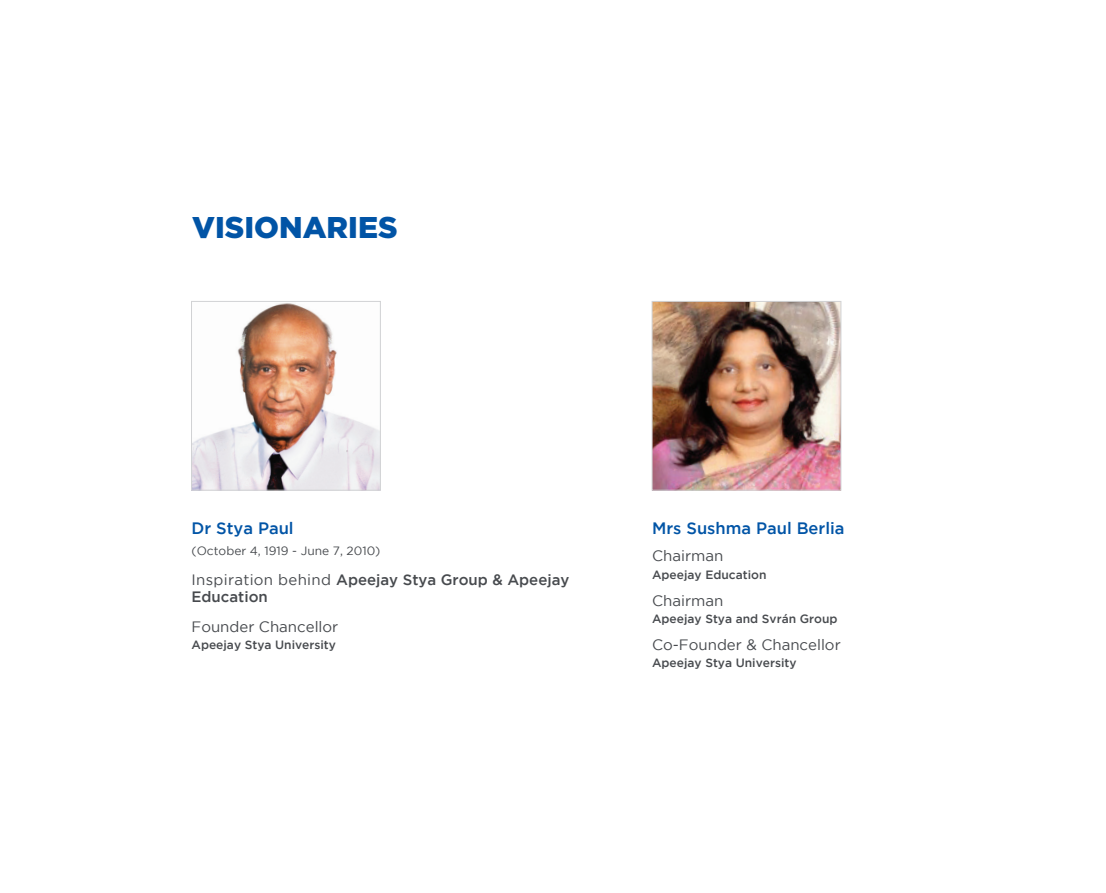
<style>
.page{position:relative;width:1106px;height:893px;background:#fff}
.page>*{position:absolute;margin:0;border:0;box-sizing:border-box;transform-origin:0 0}
.t1{font:900 30px "Gotham";color:#0154a6}
.t2{font:500 16.5px "Gotham";color:#0154a6}
.t3{font:15px "Gotham";color:#474a4e}
.t4{font:500 15px/17.4px "Gotham";color:#474a4e}
.t5{font:500 12px "Gotham";color:#474a4e}
.t6{font:12px "Gotham";color:#474a4e}
.s1{font-weight:400}
</style>
<div class="page">
<img style="left:654px;top:303px;width:185px;height:185px">
<div style="left:652px;top:301px;width:189px;height:189px;border:1px solid #d1d2d4"></div>
<img style="left:193px;top:303px;width:185px;height:185px">
<div style="left:191px;top:301px;width:189px;height:189px;border:1px solid #d1d2d4"></div>
<p class="t1" style="left:192px;top:210px;width:207px">VISIONARIES</p>
<p class="t2" style="left:191px;top:519px;width:104px">Dr Stya Paul</p>
<p class="t6" style="left:191px;top:544px;width:190px">(October 4, 1919 - June 7, 2010)</p>
<p class="t4" style="left:191px;top:570px;width:379px"><span class="s1">Inspiration behind</span> Apeejay Stya Group &amp; Apeejay<br>Education</p>
<p class="t3" style="left:191px;top:618px;width:148px">Founder Chancellor</p>
<p class="t5" style="left:191px;top:638px;width:146px">Apeejay Stya University</p>
<p class="t2" style="left:652px;top:519px;width:194px">Mrs Sushma Paul Berlia</p>
<p class="t3" style="left:652px;top:548px;width:73px">Chairman</p>
<p class="t5" style="left:652px;top:567px;width:116px">Apeejay Education</p>
<p class="t3" style="left:652px;top:592px;width:73px">Chairman</p>
<p class="t5" style="left:652px;top:612px;width:187px">Apeejay Stya and Svrán Group</p>
<p class="t3" style="left:652px;top:636px;width:190px">Co-Founder &amp; Chancellor</p>
<p class="t5" style="left:652px;top:656px;width:146px">Apeejay Stya University</p>
</div>
